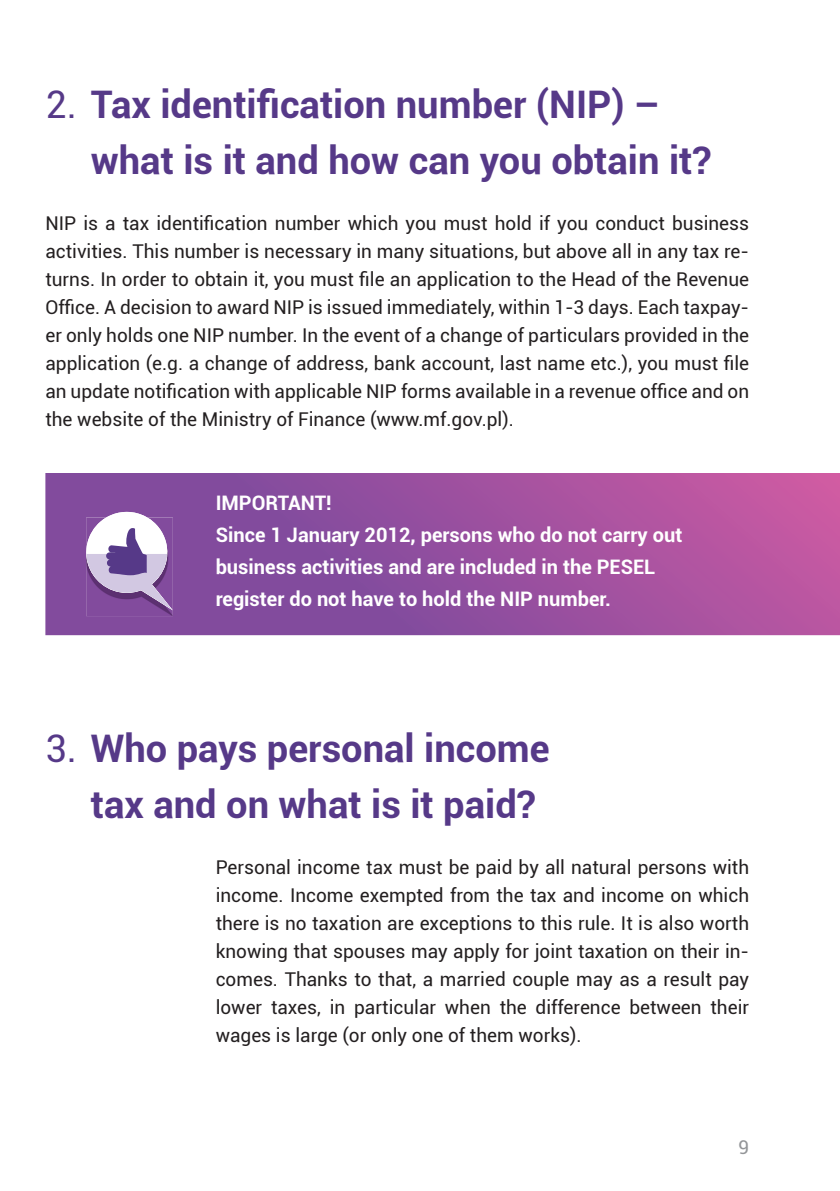
<style>
.page{position:relative;width:840px;height:1191px;background:#fff}
.page>*{position:absolute;margin:0;border:0;box-sizing:border-box;transform-origin:0 0}
.t1{font:700 38px/56px "Roboto";color:#563988}
.t2{font:700 20px/32px "Roboto";color:#fff}
.t3{font:19px/28px "Roboto";color:#231f20;text-align:justify}
.t4{font:19px "Roboto";color:#939598}
.s1{font-weight:400}
</style>
<div class="page">
<svg style="left:45px;top:473px;width:794px;height:162px;background:#9a509f"></svg>
<img style="left:83px;top:610px;width:90px;height:6px">
<svg style="left:82px;top:507px;width:91px;height:103px"></svg>
<h1 class="t1" style="left:91px;top:75px;width:621px;text-indent:-45px"><span class="s1">2.</span> Tax identification number (NIP) – what is it and how can you obtain it?</h1>
<p class="t3" style="left:45px;top:209px;width:704px">NIP is a tax identification number which you must hold if you conduct business activities. This number is necessary in many situations, but above all in any tax re&shy;turns. In order to obtain it, you must file an application to the Head of the Revenue Office. A decision to award NIP is issued immediately, within 1-3 days. Each taxpay&shy;er only holds one NIP number. In the event of a change of particulars provided in the application (e.g. a change of address, bank account, last name etc.), you must file an update notification with applicable NIP forms available in a revenue office and on the website of the Ministry of Finance (www.mf.gov.pl).</p>
<p class="t2" style="left:215px;top:486px;width:468px">IMPORTANT!<br>Since 1 January 2012, persons who do not carry out business activities and are included in the PESEL register do not have to hold the NIP number.</p>
<h1 class="t1" style="left:91px;top:719px;width:460px;text-indent:-45px"><span class="s1">3.</span> Who pays personal income tax and on what is it paid?</h1>
<p class="t3" style="left:215px;top:853px;width:534px">Personal income tax must be paid by all natural persons with income. Income exempted from the tax and income on which there is no taxation are exceptions to this rule. It is also worth knowing that spouses may apply for joint taxation on their in&shy;comes. Thanks to that, a married couple may as a result pay lower taxes, in particular when the difference between their wages is large (or only one of them works).</p>
<p class="t4" style="left:738px;top:1134px;width:12px">9</p>
</div>
